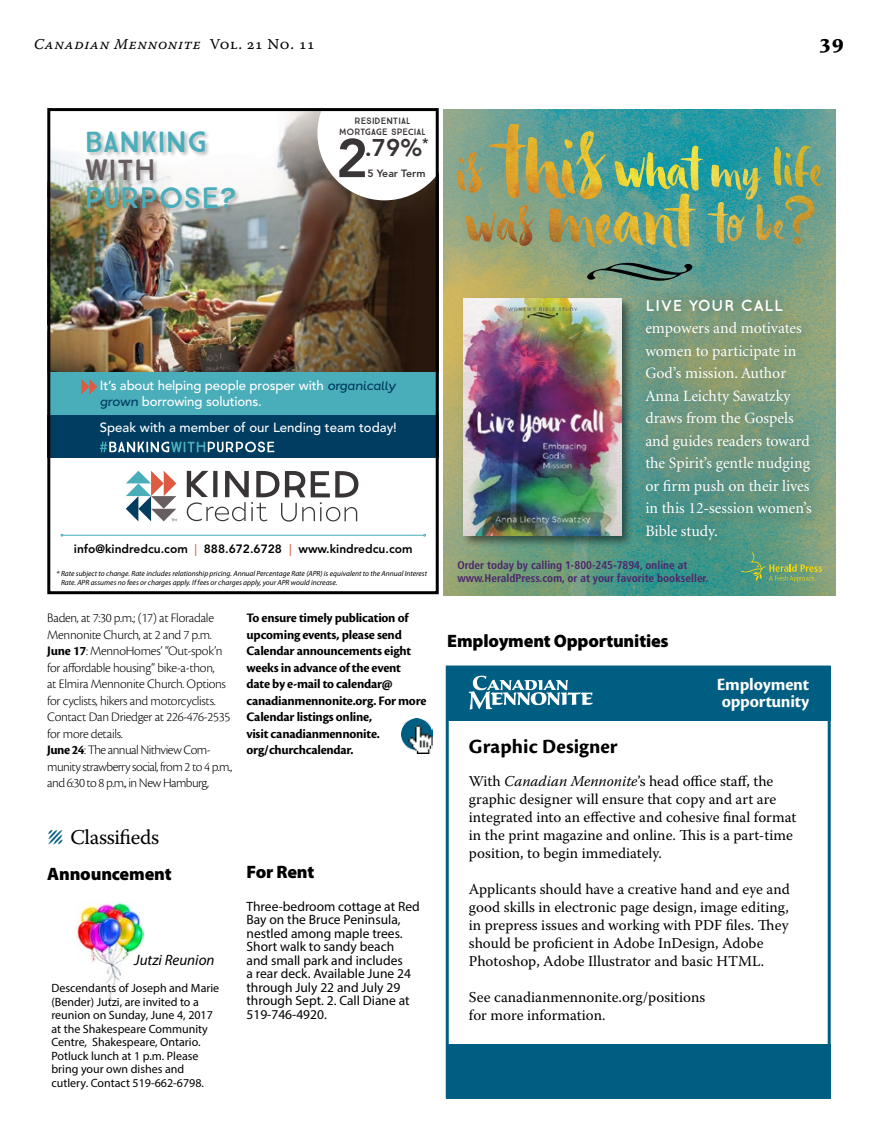
<style>
.page{position:relative;width:878px;height:1148px;background:#fff}
.page>*{position:absolute;margin:0;border:0;box-sizing:border-box;transform-origin:0 0}
.t1{font:800 53.85px "Avenir LT Std";color:#393435}
.t2{font:29.4px "True North";color:#4aadba}
.t3{font:29.4px "True North";color:#675e61}
.t4{font:800 24px "Avenir LT Std";color:#393435}
.t5{font:700 21px "Cronos Pro";color:#000}
.t6{font:21px "Warnock Pro";letter-spacing:-.015em;color:#000}
.t7{font:700 21px "Sava Pro";color:#000}
.t8{font:900 18px "Myriad Pro";letter-spacing:-.01em;color:#000}
.t9{font:700 18px/16.5px "Cronos Pro";color:#fff}
.t10{font:15.75px/22.5px "Minion";color:#fff}
.t11{font:700 15.75px "Quicksand";letter-spacing:.035em;color:#fff}
.t12{font:15px/18px "Warnock Pro";color:#000}
.t13{font:15px "Warnock Pro It Capt";letter-spacing:.035em;color:#000}
.t14{font:italic 15px "Myriad Pro";color:#000}
.t15{font:300 13.5px/16.5px "Cronos Pro";letter-spacing:-.025em;color:#000}
.t16{font:700 13.5px/16.5px "Cronos Pro";letter-spacing:-.02em;color:#000}
.t17{font:13.5px/13.5px "Myriad Pro";color:#000}
.t18{font:500 13.2px/15.9px "Avenir LT Std";letter-spacing:-.01em;color:#fff}
.t19{font:12px/13.5px "Myriad Pro";color:#000}
.t20{font:800 12px "Avenir LT Std";color:#000}
.t21{font:700 condensed 11.25px/13.5px "Frutiger";color:#4c256a}
.t22{font:800 10.5px "Avenir LT Std";color:#393435}
.t23{font:9.15px/10.5px "True North";color:#393435;text-align:center}
.t24{font:italic 7.5px/9px "Myriad Pro";color:#000}
.s1{font-family:"Warnock Pro Capt"}
.s2{font-family:"Tide Sans 400 Lil Dude";font-weight:400;font-style:italic;font-size:11.85px;color:#003d60}
.s3{font-weight:500;color:#de5b41}
.s4{font-weight:700}
.s5{font-size:30px;color:#005e83}
.s6{color:#fff}
.s7{font-style:italic}
</style>
<div class="page">
<div style="left:446px;top:665px;width:384px;height:432px;background:#fff;border:3px solid #005e83"></div>
<img style="left:401px;top:718px;width:31px;height:35px">
<img style="left:77px;top:902px;width:67px;height:98px">
<img style="left:444px;top:110px;width:391px;height:486px">
<svg style="left:741px;top:552px;width:81px;height:30px;background:#70a172"></svg>
<div style="left:461px;top:296px;width:172px;height:252px;background:#000;opacity:.5"></div>
<img style="left:463px;top:299px;width:158px;height:236px">
<div style="left:631px;top:285px;width:194px;height:267px;background:#000;opacity:.5"></div>
<img style="left:488px;top:124px;width:102px;height:75px">
<svg style="left:187px;top:471px;width:171px;height:50px"></svg>
<svg style="left:126px;top:471px;width:50px;height:50px"></svg>
<hr style="left:63px;top:535px;width:360px;height:1px;background:#4aadba">
<img style="left:51px;top:112px;width:388px;height:260px">
<div style="left:47px;top:372px;width:392px;height:45px;background:#4aadba"></div>
<div style="left:47px;top:415px;width:392px;height:43px;background:#003d60"></div>
<svg style="left:81px;top:379px;width:16px;height:15px"></svg>
<svg style="left:100px;top:441px;width:174px;height:11px"></svg>
<div style="left:85px;top:130px;width:156px;height:84px;background:#000;opacity:.26"></div>
<svg style="left:317px;top:108px;width:122px;height:92px"></svg>
<div style="left:47px;top:108px;width:391px;height:486px;border:3px solid #000"></div>
<div style="left:446px;top:666px;width:384px;height:54px;background:#005e83"></div>
<div style="left:446px;top:1044px;width:384px;height:54px;background:#005e83"></div>
<svg style="left:469px;top:675px;width:123px;height:34px"></svg>
<svg style="left:587px;top:263px;width:105px;height:18px;background:#6fa08f"></svg>
<p class="t13" style="left:34px;top:35px;width:283px">Canadian Mennonite <span class="s1">Vol. 21 No. 11</span></p>
<h3 class="t7" style="left:819px;top:28px;width:27px">39</h3>
<h2 class="t2" style="left:85px;top:125px;width:124px">BANKING</h2>
<h2 class="t3" style="left:85px;top:153px;width:72px">WITH</h2>
<h2 class="t2" style="left:85px;top:181px;width:154px">PURPOSE?</h2>
<p class="t23" style="left:339px;top:116px;width:88px">RESIDENTIAL<br>MORTGAGE SPECIAL</p>
<h3 class="t4" style="left:365px;top:134px;width:65px">.79%<sup>*</sup></h3>
<h1 class="t1" style="left:336px;top:126px;width:33px">2</h1>
<p class="t22" style="left:367px;top:167px;width:60px">5 Year Term</p>
<p class="t18" style="left:100px;top:378px;width:297px">It’s about helping people prosper with <span class="s2">organically grown</span> borrowing solutions.</p>
<p class="t18" style="left:100px;top:419px;width:298px">Speak with a member of our Lending team today!</p>
<p class="t20" style="left:74px;top:542px;width:340px">info@kindredcu.com <span class="s3">|</span> 888.672.6728 <span class="s3">|</span> www.kindredcu.com</p>
<p class="t24" style="left:61px;top:568px;width:367px;text-indent:-4px">* Rate subject to change. Rate includes relationship pricing. Annual Percentage Rate (APR) is equivalent to the Annual Interest<br>Rate. APR assumes no fees or charges apply. If fees or charges apply, your APR would increase.</p>
<p class="t15" style="left:47px;top:610px;width:186px">Baden, at 7:30 p.m.; (17) at Floradale Mennonite Church, at 2 and 7 p.m.<br><span class="s4">June 17</span>: MennoHomes’ “Out-spok’n for affordable housing” bike-a-thon,<br>at Elmira Mennonite Church. Options for cyclists, hikers and motorcyclists.<br>Contact Dan Driedger at 226-476-2535 for more details.<br><span class="s4">June 24</span>: The annual Nithview Com&shy;munity strawberry social, from 2 to 4 p.m., and 6:30 to 8 p.m., in New Hamburg,</p>
<p class="t16" style="left:246px;top:610px;width:181px">To ensure timely publication of upcoming events, please send<br>Calendar announcements eight weeks in advance of the event date by e-mail to calendar@ canadianmennonite.org. For more<br>Calendar listings online,<br>visit canadianmennonite. org/churchcalendar.</p>
<h3 class="t6" style="left:47px;top:824px;width:113px"><span class="s5">Λ</span> Classifieds</h3>
<p class="t8" style="left:47px;top:861px;width:126px">Announcement</p>
<p class="t8" style="left:246px;top:860px;width:69px">For Rent</p>
<p class="t14" style="left:134px;top:950px;width:88px">Jutzi Reunion <span class="s6">.</span></p>
<p class="t19" style="left:51px;top:981px;width:169px">Descendants of Joseph and Marie (Bender) Jutzi, are invited to a reunion on Sunday, June 4, 2017 at the Shakespeare Community<br>Centre, Shakespeare, Ontario.<br>Potluck lunch at 1 p.m. Please bring your own dishes and cutlery. Contact 519-662-6798.</p>
<p class="t17" style="left:246px;top:899px;width:175px">Three-bedroom cottage at Red<br>Bay on the Bruce Peninsula, nestled among maple trees.<br>Short walk to sandy beach<br>and small park and includes<br>a rear deck. Available June 24 through July 22 and July 29 through Sept. 2. Call Diane at<br>519-746-4920.</p>
<p class="t11" style="left:645px;top:295px;width:139px">LIVE YOUR CALL</p>
<p class="t10" style="left:645px;top:317px;width:168px">empowers and motivates women to participate in<br>God’s mission. Author<br>Anna Leichty Sawatzky draws from the Gospels and guides readers toward the Spirit’s gentle nudging or firm push on their lives in this 12-session women’s<br>Bible study.</p>
<p class="t21" style="left:457px;top:558px;width:252px">Order today by calling 1-800-245-7894, online at www.HeraldPress.com, or at your favorite bookseller.</p>
<p class="t8" style="left:447px;top:629px;width:223px">Employment Opportunities</p>
<p class="t9" style="left:716px;top:676px;width:94px">Employment opportunity</p>
<h3 class="t5" style="left:469px;top:734px;width:150px">Graphic Designer</h3>
<p class="t12" style="left:469px;top:772px;width:329px">With <span class="s7">Canadian Mennonite</span>’s head office staff, the graphic designer will ensure that copy and art are integrated into an effective and cohesive final format in the print magazine and online. This is a part-time position, to begin immediately.</p>
<p class="t12" style="left:469px;top:880px;width:322px">Applicants should have a creative hand and eye and good skills in electronic page design, image editing, in prepress issues and working with PDF files. They should be proficient in Adobe InDesign, Adobe Photoshop, Adobe Illustrator and basic HTML.</p>
<p class="t12" style="left:469px;top:988px;width:238px">See canadianmennonite.org/positions for more information.</p>
</div>
